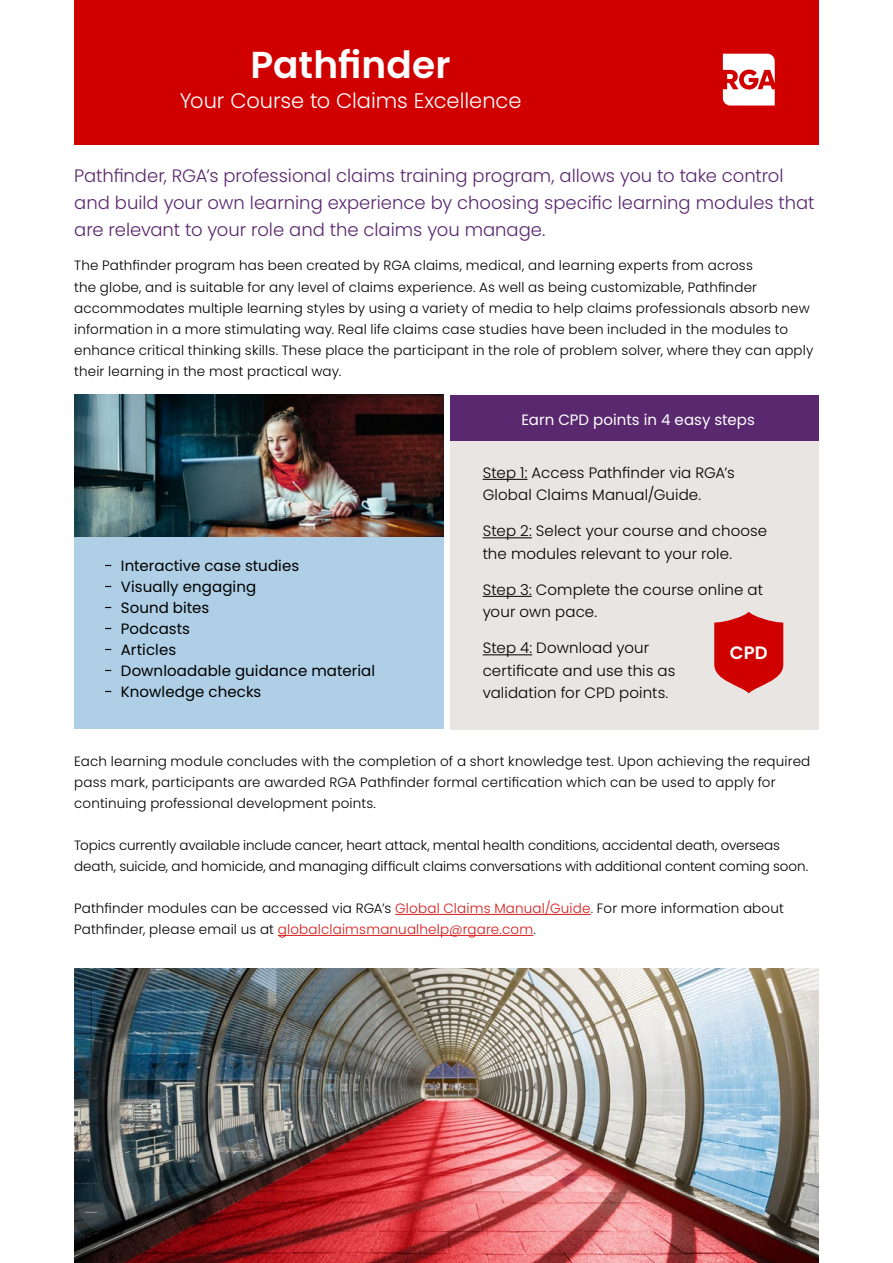
<style>
.page{position:relative;width:893px;height:1263px;background:#fff}
.page>*{position:absolute;margin:0;border:0;box-sizing:border-box;transform-origin:0 0}
.t1{font:600 37.5px "Poppins";letter-spacing:.005em;color:#fff}
.t2{font:300 21px "Poppins";letter-spacing:-.005em;color:#fff}
.t3{font:300 18px/27px "Poppins";color:#5a286f}
.t4{font:600 18px "Poppins";color:#fff}
.t5{font:300 15px/22.5px "Poppins";letter-spacing:.005em;color:#000}
.t6{font:15px "Poppins";letter-spacing:.005em;color:#000}
.t7{font:15px "Poppins";color:#fff}
.t8{font:300 13.5px/21px "Poppins";letter-spacing:.01em;color:#000}
.t9{font:300 13.5px/21px "Poppins";letter-spacing:-.01em;color:#000}
.s1{color:#d61a1a}
.s2{color:#414042}
.s3{color:#312d2e}
</style>
<div class="page">
<div style="left:450px;top:439px;width:369px;height:290px;background:#e8e5e3"></div>
<div style="left:74px;top:0;width:745px;height:145px;background:#d10000"></div>
<img style="left:74px;top:968px;width:745px;height:295px">
<hr style="left:395px;top:914px;width:196px;height:1px;background:#d61a1a">
<hr style="left:278px;top:935px;width:255px;height:1px;background:#d61a1a">
<hr style="left:483px;top:479px;width:44px;height:1px;background:#000">
<hr style="left:483px;top:537px;width:49px;height:1px;background:#000">
<hr style="left:483px;top:596px;width:49px;height:1px;background:#000">
<hr style="left:483px;top:654px;width:49px;height:1px;background:#000">
<div style="left:450px;top:395px;width:369px;height:46px;background:#5a286f"></div>
<svg style="left:714px;top:612px;width:69px;height:81px"></svg>
<img style="left:74px;top:395px;width:369px;height:143px">
<div style="left:74px;top:538px;width:369px;height:191px;background:#aecfe6"></div>
<svg style="left:723px;top:54px;width:52px;height:52px"></svg>
<h1 class="t1" style="left:250px;top:40px;width:202px">Pathfinder</h1>
<h2 class="t2" style="left:180px;top:88px;width:343px">Your Course to Claims Excellence</h2>
<h3 class="t3" style="left:74px;top:162px;width:742px">Pathfinder, RGA’s professional claims training program, allows you to take control and build your own learning experience by choosing specific learning modules that are relevant to your role and the claims you manage.</h3>
<p class="t8" style="left:74px;top:255px;width:741px">The Pathfinder program has been created by RGA claims, medical, and learning experts from across<br>the globe, and is suitable for any level of claims experience. As well as being customizable, Pathfinder accommodates multiple learning styles by using a variety of media to help claims professionals absorb new information in a more stimulating way. Real life claims case studies have been included in the modules to enhance critical thinking skills. These place the participant in the role of problem solver, where they can apply their learning in the most practical way.</p>
<p class="t6" style="left:105px;top:556px;width:196px">- Interactive case studies</p>
<p class="t6" style="left:105px;top:577px;width:153px">- Visually engaging</p>
<p class="t6" style="left:105px;top:598px;width:106px">- Sound bites</p>
<p class="t6" style="left:105px;top:619px;width:87px">- Podcasts</p>
<p class="t6" style="left:105px;top:640px;width:73px">- Articles</p>
<p class="t6" style="left:105px;top:661px;width:272px">- Downloadable guidance material</p>
<p class="t6" style="left:105px;top:682px;width:158px">- Knowledge checks</p>
<p class="t7" style="left:521px;top:410px;width:235px">Earn CPD points in 4 easy steps</p>
<p class="t5" style="left:483px;top:461px;width:254px">Step 1: Access Pathfinder via RGA’s<br>Global Claims Manual/Guide.</p>
<p class="t5" style="left:483px;top:520px;width:286px">Step 2: Select your course and choose the modules relevant to your role.</p>
<p class="t5" style="left:483px;top:578px;width:282px">Step 3: Complete the course online at your own pace.</p>
<p class="t5" style="left:483px;top:637px;width:194px">Step 4: Download your certificate and use this as validation for CPD points.</p>
<h3 class="t4" style="left:730px;top:641px;width:39px">CPD</h3>
<p class="t8" style="left:74px;top:751px;width:738px">Each learning module concludes with the completion of a short knowledge test. Upon achieving the required pass mark, participants are awarded RGA Pathfinder formal certification which can be used to apply for continuing professional development points.</p>
<p class="t9" style="left:74px;top:835px;width:735px">Topics currently available include cancer, heart attack, mental health conditions, accidental death, overseas death, suicide, and homicide, and managing difficult claims conversations with additional content coming soon.</p>
<p class="t8" style="left:74px;top:898px;width:711px">Pathfinder modules can be accessed via RGA’s <span class="s1">Global Claims Manual/Guide</span><span class="s2">.</span> For more information about<br>Pathfinder, please email us at <span class="s1">globalclaimsmanualhelp@rgare.com</span><span class="s3">.</span></p>
</div>
